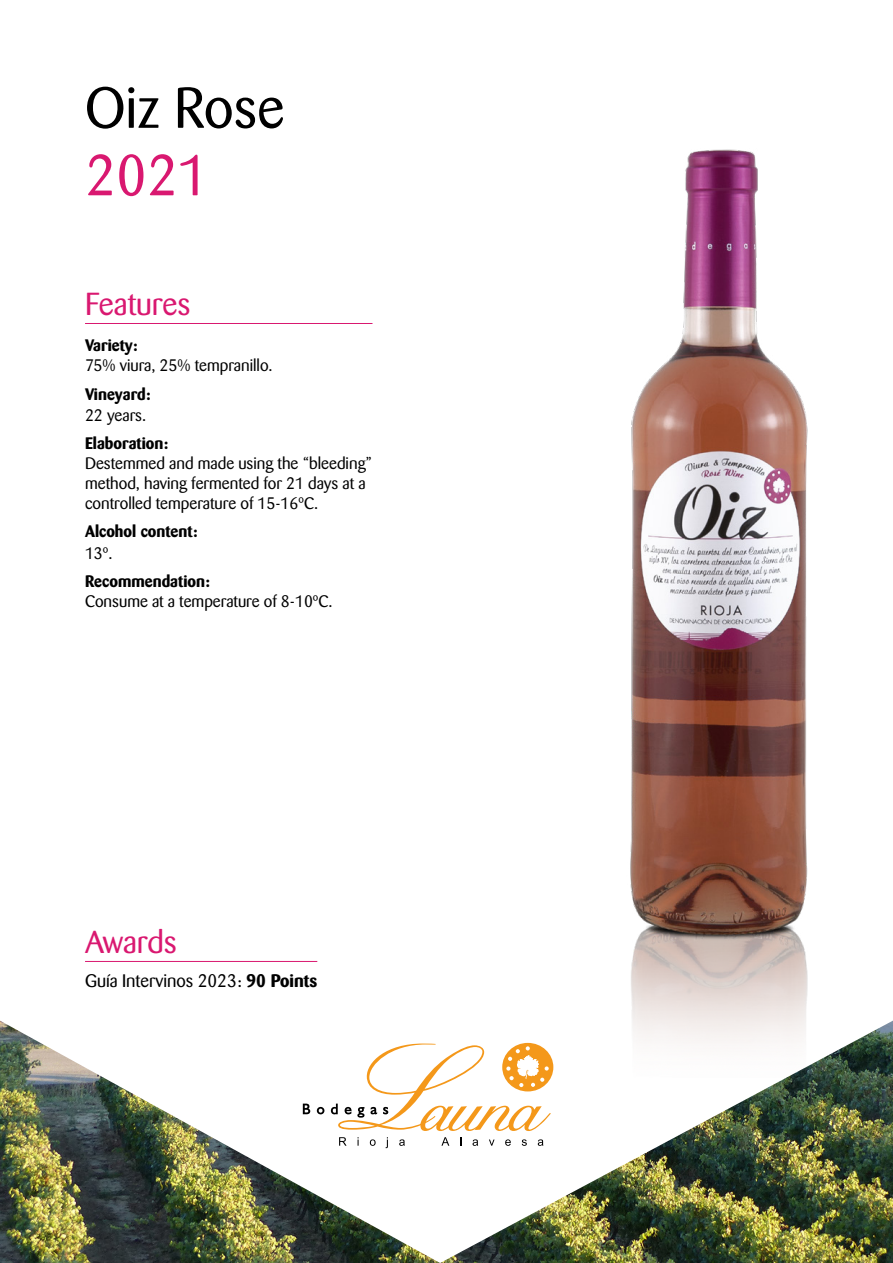
<style>
.page{position:relative;width:893px;height:1263px;background:#fff}
.page>*{position:absolute;margin:0;border:0;box-sizing:border-box;transform-origin:0 0}
.t1{font:57px "Barmeno";color:#000}
.t2{font:57px "Barmeno";color:#d91870}
.t3{font:31.5px "Barmeno";color:#d91870}
.t4{font:18px "Barmeno";color:#000}
.t5{font:16.5px/19.8px "Barmeno";color:#000}
.t6{font:700 16.5px "Barmeno";color:#000}
.s1{font-weight:700}
</style>
<div class="page">
<img style="left:630px;top:149px;width:178px;height:871px">
<img style="left:0;top:1020px;width:893px;height:243px">
<svg style="left:303px;top:1103px;width:7px;height:11px"></svg>
<svg style="left:317px;top:1107px;width:7px;height:7px"></svg>
<svg style="left:339px;top:1137px;width:8px;height:9px"></svg>
<svg style="left:370px;top:1139px;width:6px;height:7px"></svg>
<svg style="left:386px;top:1137px;width:2px;height:11px"></svg>
<svg style="left:399px;top:1139px;width:6px;height:7px"></svg>
<svg style="left:441px;top:1137px;width:8px;height:9px"></svg>
<svg style="left:473px;top:1139px;width:5px;height:7px"></svg>
<svg style="left:489px;top:1139px;width:5px;height:7px"></svg>
<svg style="left:505px;top:1139px;width:6px;height:7px"></svg>
<svg style="left:522px;top:1139px;width:5px;height:7px"></svg>
<svg style="left:538px;top:1139px;width:5px;height:7px"></svg>
<svg style="left:331px;top:1043px;width:220px;height:88px"></svg>
<hr style="left:85px;top:961px;width:232px;height:1px;background:#d91870">
<hr style="left:85px;top:323px;width:287px;height:1px;background:#d91870">
<h1 class="t1" style="left:85px;top:75px;width:201px">Oiz Rose</h1>
<h1 class="t2" style="left:85px;top:143px;width:125px">2021</h1>
<h2 class="t3" style="left:85px;top:285px;width:107px">Features</h2>
<p class="t6" style="left:85px;top:336px;width:54px">Variety:</p>
<p class="t5" style="left:85px;top:356px;width:189px">75% viura, 25% tempranillo.</p>
<p class="t6" style="left:85px;top:384px;width:67px">Vineyard:</p>
<p class="t5" style="left:85px;top:406px;width:63px">22 years.</p>
<p class="t6" style="left:85px;top:434px;width:85px">Elaboration:</p>
<p class="t5" style="left:85px;top:454px;width:289px">Destemmed and made using the “bleeding” method, having fermented for 21 days at a controlled temperature of 15-16ºC.</p>
<p class="t6" style="left:85px;top:521px;width:114px">Alcohol content:</p>
<p class="t5" style="left:85px;top:543px;width:29px">13º.</p>
<p class="t6" style="left:85px;top:571px;width:126px">Recommendation:</p>
<p class="t5" style="left:85px;top:591px;width:249px">Consume at a temperature of 8-10ºC.</p>
<h2 class="t3" style="left:85px;top:923px;width:93px">Awards</h2>
<p class="t4" style="left:85px;top:970px;width:234px">Guía Intervinos 2023: <span class="s1">90 Points</span></p>
</div>
